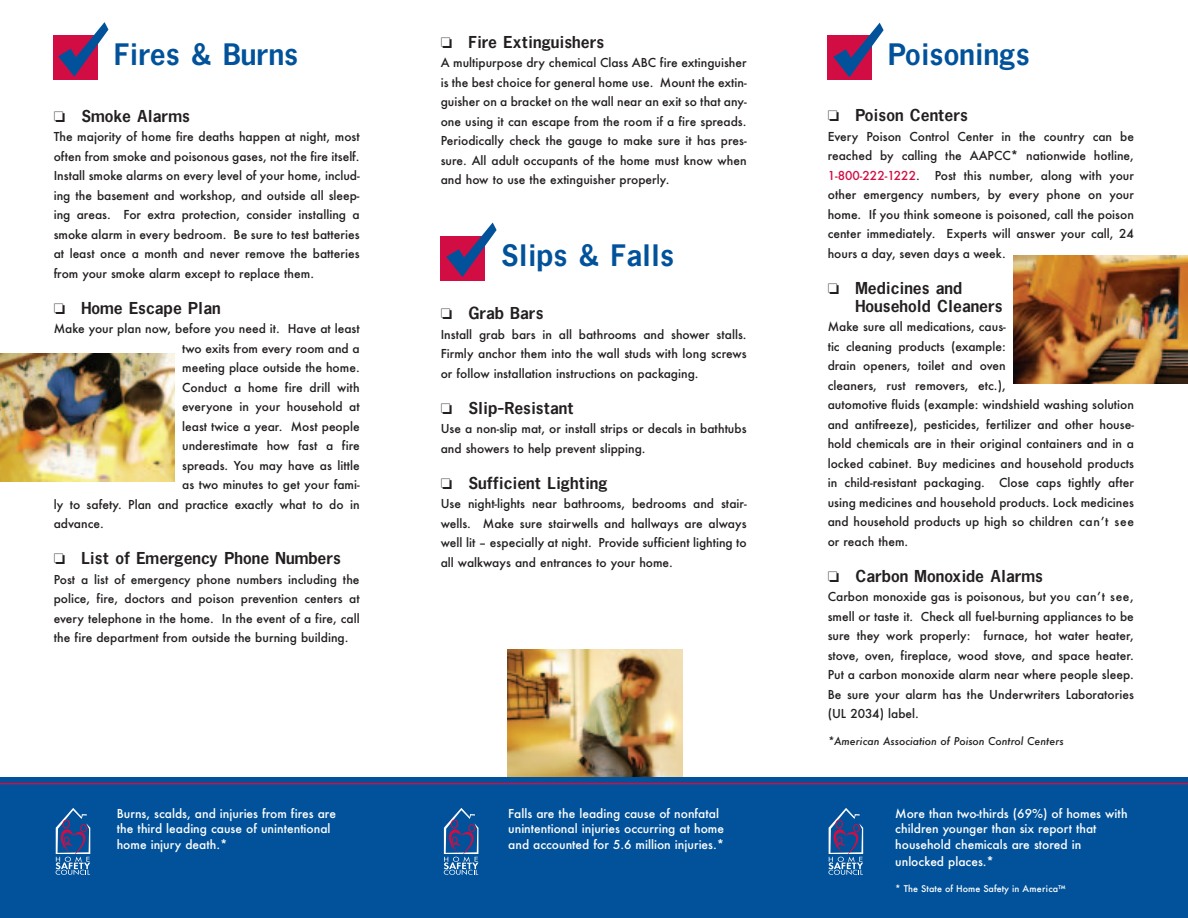
<style>
.page{position:relative;width:1188px;height:918px;background:#fff}
.page>*{position:absolute;margin:0;border:0;box-sizing:border-box;transform-origin:0 0}
.t1{font:700 27px "News Gothic";color:#01529a}
.t2{font:700 15px/18px "News Gothic";color:#231f20}
.t3{font:500 12px/19.5px "Futura";color:#231f20;text-align:justify}
.t4{font:500 12px/15.6px "Futura";color:#fff}
.t5{font:italic 500 10.5px "Futura";color:#231f20}
.t6{font:500 9px "Futura";letter-spacing:.005em;color:#fff}
.s1{color:#d20d44}
</style>
<div class="page">
<div style="left:441px;top:236px;width:44px;height:45px;background:#d20d44"></div>
<div style="left:828px;top:36px;width:44px;height:44px;background:#d20d44"></div>
<div style="left:54px;top:36px;width:44px;height:44px;background:#d20d44"></div>
<img style="left:1013px;top:256px;width:175px;height:127px">
<img style="left:508px;top:650px;width:175px;height:127px">
<img style="left:0;top:354px;width:175px;height:127px">
<svg style="left:58px;top:22px;width:50px;height:55px"></svg>
<svg style="left:446px;top:223px;width:51px;height:54px"></svg>
<svg style="left:833px;top:23px;width:51px;height:54px"></svg>
<div style="left:0;top:777px;width:1188px;height:141px;background:#01529a"></div>
<hr style="left:0;top:783px;width:1188px;height:1px;background:#d20d44">
<svg style="left:56px;top:808px;width:34px;height:67px"></svg>
<svg style="left:444px;top:808px;width:35px;height:67px"></svg>
<svg style="left:828px;top:808px;width:35px;height:67px"></svg>
<h1 class="t1" style="left:114px;top:40px;width:186px">Fires &amp; Burns</h1>
<p class="t2" style="left:54px;top:108px;width:138px">❏ Smoke Alarms</p>
<p class="t3" style="left:54px;top:127px;width:307px">The majority of home fire deaths happen at night, most often from smoke and poisonous gases, not the fire itself.<br>Install smoke alarms on every level of your home, includ&shy;ing the basement and workshop, and outside all sleep&shy;ing areas. For extra protection, consider installing a smoke alarm in every bedroom. Be sure to test batteries at least once a month and never remove the batteries from your smoke alarm except to replace them.</p>
<p class="t2" style="left:54px;top:300px;width:168px">❏ Home Escape Plan</p>
<p class="t3" style="left:54px;top:319px;width:308px">Make your plan now, before you need it. Have at least</p>
<p class="t3" style="left:182px;top:339px;width:179px">two exits from every room and a</p>
<p class="t3" style="left:182px;top:358px;width:179px">meeting place outside the home.</p>
<p class="t3" style="left:182px;top:378px;width:179px">Conduct a home fire drill with</p>
<p class="t3" style="left:182px;top:397px;width:179px">everyone in your household at</p>
<p class="t3" style="left:182px;top:417px;width:179px">least twice a year. Most people</p>
<p class="t3" style="left:182px;top:436px;width:179px">underestimate how fast a fire</p>
<p class="t3" style="left:182px;top:456px;width:179px">spreads. You may have as little</p>
<p class="t3" style="left:182px;top:475px;width:179px">as two minutes to get your fami-</p>
<p class="t3" style="left:54px;top:495px;width:307px">ly to safety. Plan and practice exactly what to do in</p>
<p class="t3" style="left:54px;top:514px;width:52px">advance.</p>
<p class="t2" style="left:54px;top:550px;width:289px">❏ List of Emergency Phone Numbers</p>
<p class="t3" style="left:54px;top:570px;width:308px">Post a list of emergency phone numbers including the police, fire, doctors and poison prevention centers at every telephone in the home. In the event of a fire, call the fire department from outside the burning building.</p>
<p class="t2" style="left:441px;top:33px;width:165px">❏ Fire Extinguishers</p>
<p class="t3" style="left:441px;top:53px;width:307px">A multipurpose dry chemical Class ABC fire extinguisher is the best choice for general home use. Mount the extin&shy;guisher on a bracket on the wall near an exit so that any&shy;one using it can escape from the room if a fire spreads.<br>Periodically check the gauge to make sure it has pres&shy;sure. All adult occupants of the home must know when and how to use the extinguisher properly.</p>
<h1 class="t1" style="left:501px;top:241px;width:175px">Slips &amp; Falls</h1>
<p class="t2" style="left:441px;top:305px;width:104px">❏ Grab Bars</p>
<p class="t3" style="left:441px;top:325px;width:307px">Install grab bars in all bathrooms and shower stalls.<br>Firmly anchor them into the wall studs with long screws or follow installation instructions on packaging.</p>
<p class="t2" style="left:441px;top:399px;width:135px">❏ Slip-Resistant</p>
<p class="t3" style="left:441px;top:419px;width:307px">Use a non-slip mat, or install strips or decals in bathtubs and showers to help prevent slipping.</p>
<p class="t2" style="left:441px;top:474px;width:168px">❏ Sufficient Lighting</p>
<p class="t3" style="left:441px;top:494px;width:308px">Use night-lights near bathrooms, bedrooms and stair&shy;wells. Make sure stairwells and hallways are always well lit – especially at night. Provide sufficient lighting to all walkways and entrances to your home.</p>
<h1 class="t1" style="left:888px;top:40px;width:143px">Poisonings</h1>
<p class="t2" style="left:828px;top:107px;width:142px">❏ Poison Centers</p>
<p class="t3" style="left:828px;top:127px;width:308px">Every Poison Control Center in the country can be reached by calling the AAPCC* nationwide hotline, <span class="s1">1-800-222-1222</span>.</p>
<p class="t3" style="left:828px;top:166px;width:308px;text-indent:107px">Post this number, along with your other emergency numbers, by every phone on your home. If you think someone is poisoned, call the poison center immediately. Experts will answer your call, 24 hours a day, seven days a week.</p>
<p class="t2" style="left:855px;top:280px;width:149px;text-indent:-28px">❏ Medicines and<br>Household Cleaners</p>
<p class="t3" style="left:828px;top:317px;width:308px;text-align:left">Make sure all medications, caus-<br>tic cleaning products (example:<br>drain openers, toilet and oven<br>cleaners, rust removers, etc.),<br>automotive fluids (example: windshield washing solution and antifreeze), pesticides, fertilizer and other house&shy;hold chemicals are in their original containers and in a locked cabinet. Buy medicines and household products in child-resistant packaging. Close caps tightly after using medicines and household products. Lock medicines and household products up high so children can’t see or reach them.</p>
<p class="t2" style="left:828px;top:568px;width:217px">❏ Carbon Monoxide Alarms</p>
<p class="t3" style="left:828px;top:587px;width:308px">Carbon monoxide gas is poisonous, but you can’t see, smell or taste it. Check all fuel-burning appliances to be sure they work properly: furnace, hot water heater, stove, oven, fireplace, wood stove, and space heater.<br>Put a carbon monoxide alarm near where people sleep.<br>Be sure your alarm has the Underwriters Laboratories (UL 2034) label.</p>
<p class="t5" style="left:828px;top:736px;width:237px">*American Association of Poison Control Centers</p>
<p class="t4" style="left:117px;top:806px;width:221px">Burns, scalds, and injuries from fires are the third leading cause of unintentional home injury death.*</p>
<p class="t4" style="left:508px;top:806px;width:218px">Falls are the leading cause of nonfatal unintentional injuries occurring at home and accounted for 5.6 million injuries.*</p>
<p class="t4" style="left:895px;top:806px;width:234px">More than two-thirds (69%) of homes with children younger than six report that household chemicals are stored in</p>
<p class="t4" style="left:895px;top:854px;width:100px">unlocked places.*</p>
<p class="t6" style="left:895px;top:884px;width:172px">* The State of Home Safety in America™</p>
</div>
